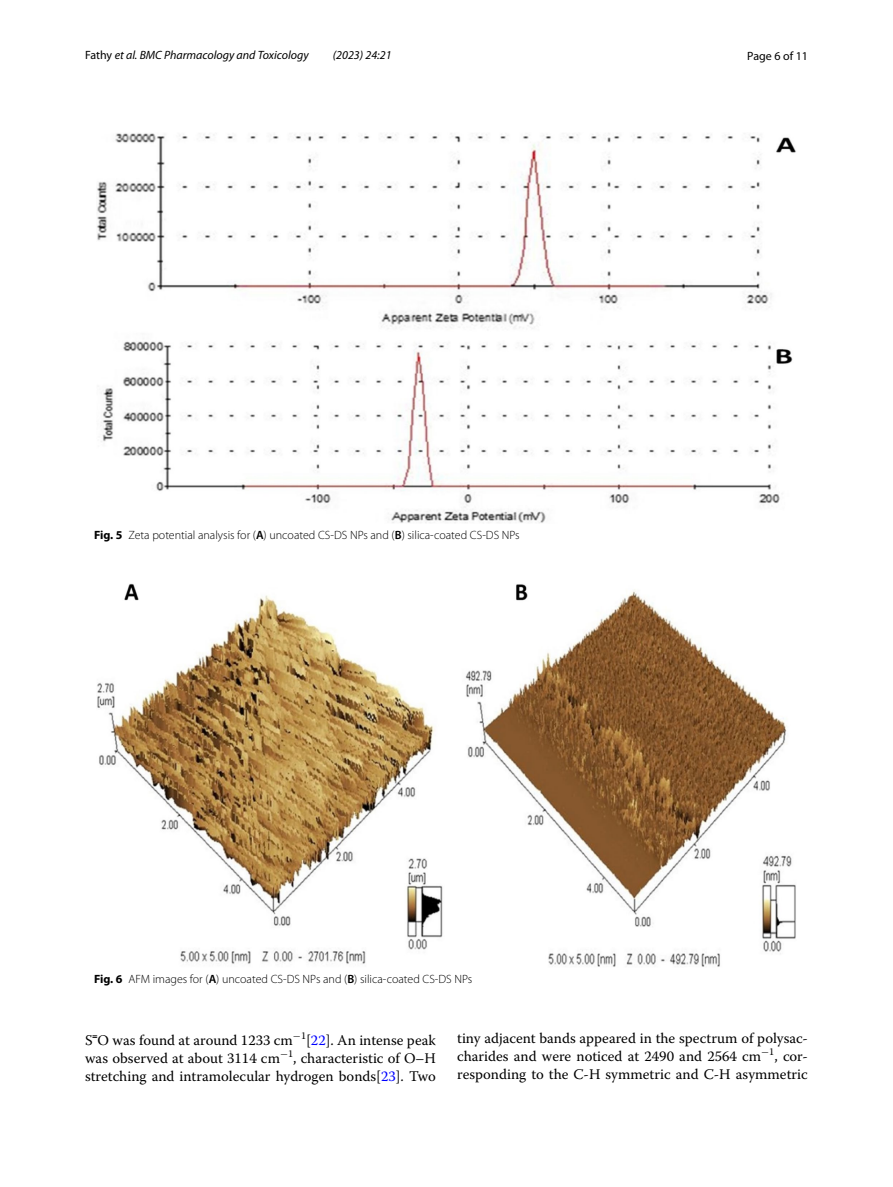
<style>
.page{position:relative;width:893px;height:1187px;background:#fff}
.page>*{position:absolute;margin:0;border:0;box-sizing:border-box;transform-origin:0 0}
.t1{font:14.7px/18px "Warnock Pro";color:#000;text-align:justify}
.t2{font:300 12px "Myriad Pro";color:#000}
.t3{font:italic 12px "Myriad Pro";color:#000}
.t4{font:12px "Myriad Pro";color:#000}
.s1{font-style:normal}
.s2{font-weight:700}
.s3{font-weight:600}
.s4{font-family:"Times New Roman"}
.s5{color:#00f}
</style>
<div class="page">
<img style="left:97px;top:133px;width:699px;height:390px">
<img style="left:97px;top:583px;width:699px;height:384px">
<p class="t3" style="left:85px;top:48px;width:225px"><span class="s1">Fathy</span> et al. BMC Pharmacology and Toxicology</p>
<p class="t3" style="left:333px;top:48px;width:60px">(2023) 24:21</p>
<p class="t4" style="left:747px;top:48px;width:62px">Page 6 of 11</p>
<p class="t2" style="left:94px;top:528px;width:427px"><span class="s2">Fig. 5</span> Zeta potential analysis for (<span class="s3">A</span>) uncoated CS-DS NPs and (<span class="s3">B</span>) silica-coated CS-DS NPs</p>
<p class="t2" style="left:94px;top:971px;width:380px"><span class="s2">Fig. 6</span> AFM images for (<span class="s3">A</span>) uncoated CS-DS NPs and (<span class="s3">B</span>) silica-coated CS-DS NPs</p>
<p class="t1" style="left:85px;top:1031px;width:352px">S<span class="s4">˭</span>O was found at around 1233 cm<sup>−</sup><sup>1</sup>[<span class="s5">22</span>]. An intense peak was observed at about 3114 cm<sup>−</sup><sup>1</sup>, characteristic of O–H stretching and intramolecular hydrogen bonds[<span class="s5">23</span>]. Two</p>
<p class="t1" style="left:457px;top:1029px;width:352px">tiny adjacent bands appeared in the spectrum of polysac&shy;charides and were noticed at 2490 and 2564 cm<sup>−</sup><sup>1</sup>, cor&shy;responding to the C-H symmetric and C-H asymmetric</p>
</div>
